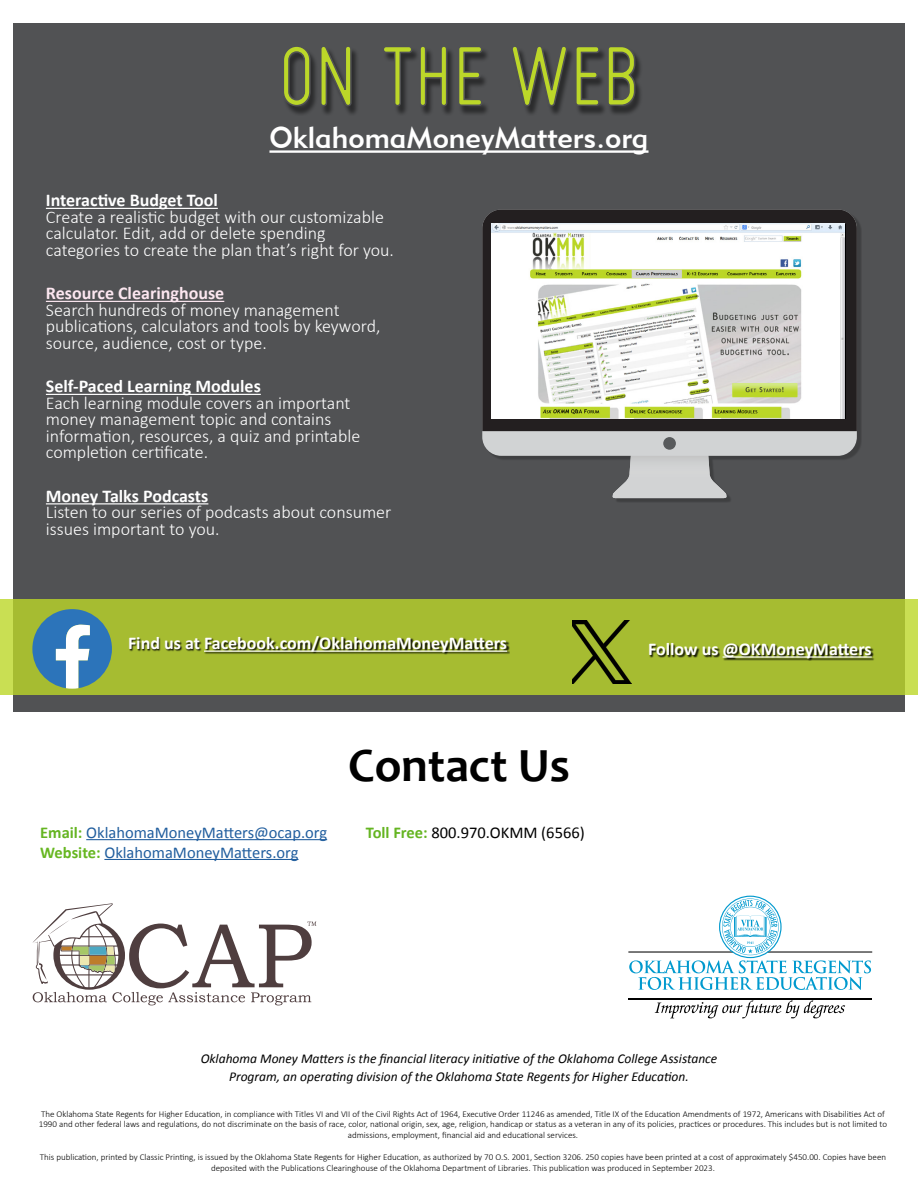
<style>
.page{position:relative;width:918px;height:1188px;background:#fff}
.page>*{position:absolute;margin:0;border:0;box-sizing:border-box;transform-origin:0 0}
.t1{font:700 48px "Candara";color:#000}
.t2{font:30px "Geometric 415 BT Medium A";color:#fff}
.t3{font:300 18px/16.5px "Calibri";color:#fff}
.t4{font:700 18px "Calibri";color:#fff}
.t5{font:700 18px "Calibri";color:#fce7f0}
.t6{font:16.5px "Calibri";color:#215e9e}
.t7{font:16.5px "Calibri";color:#000}
.t8{font:italic 13.5px/18px "Calibri";color:#000;text-align:center}
.t9{font:300 9px/10.8px "Calibri";color:#000;text-align:center}
.s1{font-weight:700;color:#65b522}
.s2{font-weight:700;color:#67b721}
</style>
<div class="page">
<hr style="left:86px;top:839px;width:241px;height:1px;background:#215e9e">
<hr style="left:104px;top:859px;width:194px;height:1px;background:#215e9e">
<svg style="left:32px;top:903px;width:284px;height:102px"></svg>
<hr style="left:628px;top:998px;width:244px;height:1px;background:#000">
<svg style="left:655px;top:1000px;width:190px;height:18px"></svg>
<svg style="left:628px;top:896px;width:244px;height:94px"></svg>
<div style="left:14px;top:24px;width:891px;height:688px;background:#515254"></div>
<div style="left:0;top:600px;width:918px;height:95px;background:#a6bc31"></div>
<hr style="left:269px;top:150px;width:380px;height:3px;background:#fff">
<div style="left:283px;top:48px;width:360px;height:68px;background:#000;opacity:.47"></div>
<svg style="left:283px;top:46px;width:353px;height:61px"></svg>
<div style="left:485px;top:212px;width:377px;height:291px;background:#000;opacity:.22"></div>
<img style="left:613px;top:456px;width:113px;height:42px">
<div style="left:482px;top:210px;width:375px;height:246px;background:#d1d3d4;border-radius:19px"></div>
<svg style="left:482px;top:210px;width:375px;height:221px;background:#2b2829"></svg>
<div style="left:663px;top:437px;width:13px;height:13px;background:#585a5c;border-radius:50%"></div>
<img style="left:492px;top:224px;width:353px;height:195px">
<hr style="left:46px;top:208px;width:172px;height:1px;background:#fff">
<hr style="left:46px;top:301px;width:178px;height:1px;background:#fce7f0">
<hr style="left:46px;top:394px;width:215px;height:1px;background:#fff">
<hr style="left:46px;top:503px;width:162px;height:1px;background:#fff">
<div style="left:649px;top:644px;width:225px;height:17px;background:#000;opacity:.9"></div>
<hr style="left:723px;top:656px;width:149px;height:2px;background:#fff">
<div style="left:130px;top:637px;width:380px;height:18px;background:#000;opacity:.9"></div>
<hr style="left:204px;top:651px;width:303px;height:1px;background:#fff">
<img style="left:572px;top:621px;width:59px;height:63px">
<svg style="left:32px;top:609px;width:80px;height:80px"></svg>
<p class="t2" style="left:269px;top:120px;width:381px">OklahomaMoneyMatters.org</p>
<p class="t4" style="left:46px;top:189px;width:173px">Interactive Budget Tool</p>
<p class="t3" style="left:46px;top:208px;width:350px">Create a realistic budget with our customizable calculator. Edit, add or delete spending categories to create the plan that’s right for you.</p>
<p class="t5" style="left:46px;top:282px;width:180px">Resource Clearinghouse</p>
<p class="t3" style="left:46px;top:301px;width:336px">Search hundreds of money management publications, calculators and tools by keyword, source, audience, cost or type.</p>
<p class="t4" style="left:46px;top:375px;width:216px">Self-Paced Learning Modules</p>
<p class="t3" style="left:46px;top:394px;width:316px">Each learning module covers an important money management topic and contains information, resources, a quiz and printable completion certificate.</p>
<p class="t4" style="left:46px;top:484px;width:164px">Money Talks Podcasts</p>
<p class="t3" style="left:46px;top:504px;width:347px">Listen to our series of podcasts about consumer issues important to you.</p>
<p class="t4" style="left:128px;top:632px;width:381px">Find us at Facebook.com/OklahomaMoneyMatters</p>
<p class="t6" style="left:40px;top:822px;width:288px"><span class="s1">Email:</span> OklahomaMoneyMatters@ocap.org</p>
<p class="t6" style="left:40px;top:842px;width:260px"><span class="s2">Website:</span> OklahomaMoneyMatters.org</p>
<p class="t1" style="left:348px;top:736px;width:223px">Contact Us</p>
<p class="t7" style="left:366px;top:822px;width:220px"><span class="s1">Toll Free:</span> 800.970.OKMM (6566)</p>
<p class="t4" style="left:648px;top:637px;width:225px">Follow us @OKMoneyMatters</p>
<p class="t8" style="left:201px;top:1049px;width:518px">Oklahoma Money Matters is the financial literacy initiative of the Oklahoma College Assistance<br>Program, an operating division of the Oklahoma State Regents for Higher Education.</p>
<p class="t9" style="left:39px;top:1108px;width:850px">The Oklahoma State Regents for Higher Education, in compliance with Titles VI and VII of the Civil Rights Act of 1964, Executive Order 11246 as amended, Title IX of the Education Amendments of 1972, Americans with Disabilities Act of<br>1990 and other federal laws and regulations, do not discriminate on the basis of race, color, national origin, sex, age, religion, handicap or status as a veteran in any of its policies, practices or procedures. This includes but is not limited to admissions, employment, financial aid and educational services.</p>
<p class="t9" style="left:40px;top:1151px;width:848px">This publication, printed by Classic Printing, is issued by the Oklahoma State Regents for Higher Education, as authorized by 70 O.S. 2001, Section 3206. 250 copies have been printed at a cost of approximately $450.00. Copies have been deposited with the Publications Clearinghouse of the Oklahoma Department of Libraries. This publication was produced in September 2023.</p>
</div>
